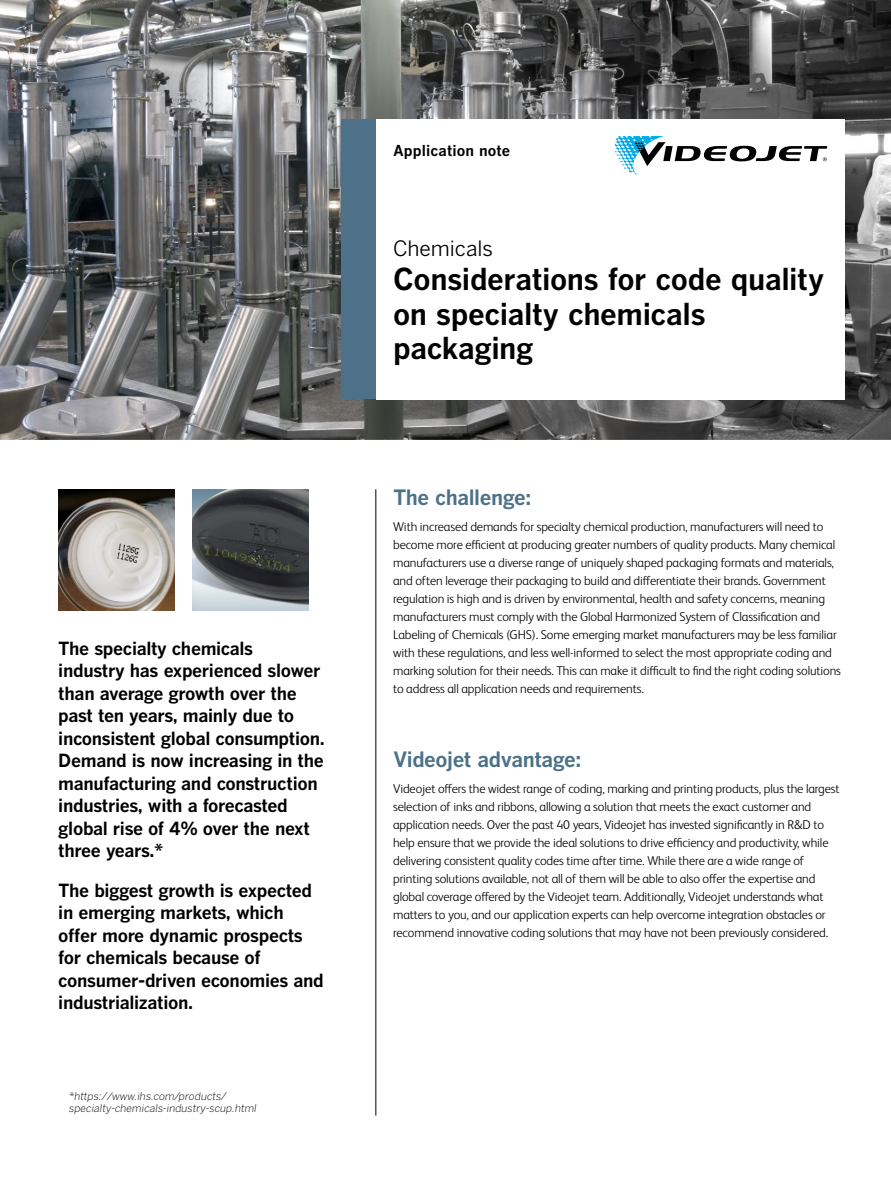
<style>
.page{position:relative;width:891px;height:1188px;background:#fff}
.page>*{position:absolute;margin:0;border:0;box-sizing:border-box;transform-origin:0 0}
.t1{font:700 30px/34.5px "Benton Gothic";letter-spacing:-.015em;color:#000}
.t2{font:700 21px "Benton Gothic";letter-spacing:-.02em;color:#4c7189}
.t3{font:21px "Benton Gothic";letter-spacing:-.015em;color:#000}
.t4{font:700 18px/22.5px "Benton Gothic";letter-spacing:-.02em;color:#000}
.t5{font:700 15px "Benton Gothic";letter-spacing:.005em;color:#000}
.t6{font:300 12.75px/18px "FS Albert Pro";letter-spacing:-.01em;color:#000}
.t7{font:italic 300 10.5px/12px "Benton Gothic";color:#000}
</style>
<div class="page">
<svg style="left:0;top:0;width:891px;height:440px"></svg>
<div style="left:376px;top:119px;width:469px;height:281px;background:#fff"></div>
<div style="left:341px;top:120px;width:35px;height:279px;background:#4c7189"></div>
<svg style="left:615px;top:136px;width:212px;height:39px"></svg>
<hr style="left:375px;top:489px;width:1px;height:627px;background:#000">
<img style="left:58px;top:489px;width:117px;height:122px">
<img style="left:192px;top:489px;width:117px;height:122px">
<p class="t4" style="left:58px;top:637px;width:268px">The specialty chemicals<br>industry has experienced slower than average growth over the past ten years, mainly due to inconsistent global consumption.<br>Demand is now increasing in the manufacturing and construction industries, with a forecasted global rise of 4% over the next three years.*</p>
<h3 class="t4" style="left:58px;top:879px;width:267px">The biggest growth is expected in emerging markets, which offer more dynamic prospects for chemicals because of consumer-driven economies and industrialization.</h3>
<p class="t7" style="left:69px;top:1091px;width:189px">*https://www.ihs.com/products/ specialty-chemicals-industry-scup.html</p>
<p class="t5" style="left:393px;top:142px;width:119px">Application note</p>
<h2 class="t3" style="left:393px;top:236px;width:102px">Chemicals</h2>
<h1 class="t1" style="left:393px;top:263px;width:433px">Considerations for code quality on specialty chemicals packaging</h1>
<h2 class="t2" style="left:393px;top:485px;width:140px">The challenge:</h2>
<p class="t6" style="left:393px;top:517px;width:449px">With increased demands for specialty chemical production, manufacturers will need to become more efficient at producing greater numbers of quality products. Many chemical manufacturers use a diverse range of uniquely shaped packaging formats and materials, and often leverage their packaging to build and differentiate their brands. Government regulation is high and is driven by environmental, health and safety concerns, meaning manufacturers must comply with the Global Harmonized System of Classification and Labeling of Chemicals (GHS). Some emerging market manufacturers may be less familiar with these regulations, and less well-informed to select the most appropriate coding and marking solution for their needs. This can make it difficult to find the right coding solutions to address all application needs and requirements.</p>
<h2 class="t2" style="left:393px;top:747px;width:190px">Videojet advantage:</h2>
<p class="t6" style="left:393px;top:779px;width:448px">Videojet offers the widest range of coding, marking and printing products, plus the largest selection of inks and ribbons, allowing a solution that meets the exact customer and application needs. Over the past 40 years, Videojet has invested significantly in R&amp;D to help ensure that we provide the ideal solutions to drive efficiency and productivity, while delivering consistent quality codes time after time. While there are a wide range of printing solutions available, not all of them will be able to also offer the expertise and global coverage offered by the Videojet team. Additionally, Videojet understands what matters to you, and our application experts can help overcome integration obstacles or recommend innovative coding solutions that may have not been previously considered.</p>
</div>
